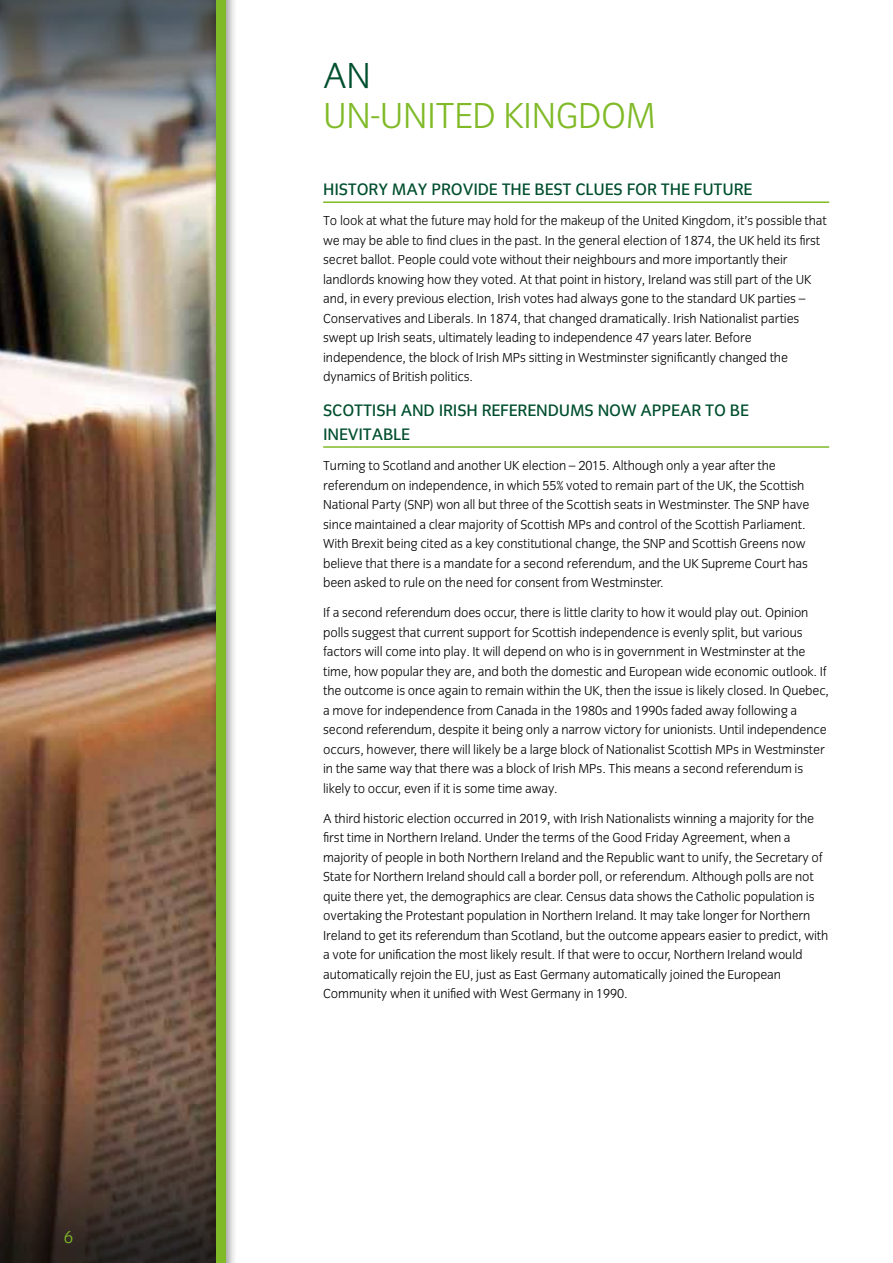
<style>
.page{position:relative;width:893px;height:1263px;background:#fff}
.page>*{position:absolute;margin:0;border:0;box-sizing:border-box;transform-origin:0 0}
.t1{font:37.5px "Congress Sans Light Std";letter-spacing:-.01em;color:#80ba27}
.t2{font:37.5px "Congress Sans Light Std";color:#004f2e}
.t3{font:18px "Congress Sans Light Std";color:#80ba27}
.t4{font:17.25px/24px "Congress Sans Std";letter-spacing:-.01em;color:#004f2e}
.t5{font:13.5px/19.5px "Congress Sans Light Std";letter-spacing:-.01em;color:#000}
</style>
<div class="page">
<img style="left:0;top:303px;width:210px;height:657px">
<svg style="left:0;top:960px;width:210px;height:303px;background:#564033"></svg>
<img style="left:0;top:0;width:210px;height:303px">
<div style="left:210px;top:0;width:28px;height:1263px;background:#000;opacity:.45"></div>
<div style="left:216px;top:0;width:9px;height:1263px;background:#80ba27"></div>
<hr style="left:323px;top:201px;width:506px;height:2px;background:#80ba27">
<hr style="left:323px;top:446px;width:506px;height:2px;background:#80ba27">
<h2 class="t3" style="left:64px;top:1227px;width:11px">6</h2>
<h1 class="t2" style="left:323px;top:55px;width:49px">AN</h1>
<h1 class="t1" style="left:323px;top:96px;width:334px">UN-UNITED KINGDOM</h1>
<p class="t4" style="left:323px;top:178px;width:431px">HISTORY MAY PROVIDE THE BEST CLUES FOR THE FUTURE</p>
<p class="t5" style="left:323px;top:211px;width:505px">To look at what the future may hold for the makeup of the United Kingdom, it’s possible that we may be able to find clues in the past. In the general election of 1874, the UK held its first secret ballot. People could vote without their neighbours and more importantly their landlords knowing how they voted. At that point in history, Ireland was still part of the UK and, in every previous election, Irish votes had always gone to the standard UK parties – Conservatives and Liberals. In 1874, that changed dramatically. Irish Nationalist parties swept up Irish seats, ultimately leading to independence 47 years later. Before independence, the block of Irish MPs sitting in Westminster significantly changed the dynamics of British politics.</p>
<p class="t4" style="left:323px;top:398px;width:427px">SCOTTISH AND IRISH REFERENDUMS NOW APPEAR TO BE<br>INEVITABLE</p>
<p class="t5" style="left:323px;top:456px;width:488px">Turning to Scotland and another UK election – 2015. Although only a year after the referendum on independence, in which 55% voted to remain part of the UK, the Scottish National Party (SNP) won all but three of the Scottish seats in Westminster. The SNP have since maintained a clear majority of Scottish MPs and control of the Scottish Parliament.<br>With Brexit being cited as a key constitutional change, the SNP and Scottish Greens now believe that there is a mandate for a second referendum, and the UK Supreme Court has been asked to rule on the need for consent from Westminster.</p>
<p class="t5" style="left:323px;top:603px;width:507px">If a second referendum does occur, there is little clarity to how it would play out. Opinion polls suggest that current support for Scottish independence is evenly split, but various factors will come into play. It will depend on who is in government in Westminster at the time, how popular they are, and both the domestic and European wide economic outlook. If the outcome is once again to remain within the UK, then the issue is likely closed. In Quebec, a move for independence from Canada in the 1980s and 1990s faded away following a second referendum, despite it being only a narrow victory for unionists. Until independence occurs, however, there will likely be a large block of Nationalist Scottish MPs in Westminster in the same way that there was a block of Irish MPs. This means a second referendum is likely to occur, even if it is some time away.</p>
<p class="t5" style="left:323px;top:809px;width:507px">A third historic election occurred in 2019, with Irish Nationalists winning a majority for the first time in Northern Ireland. Under the terms of the Good Friday Agreement, when a majority of people in both Northern Ireland and the Republic want to unify, the Secretary of State for Northern Ireland should call a border poll, or referendum. Although polls are not quite there yet, the demographics are clear. Census data shows the Catholic population is overtaking the Protestant population in Northern Ireland. It may take longer for Northern Ireland to get its referendum than Scotland, but the outcome appears easier to predict, with a vote for unification the most likely result. If that were to occur, Northern Ireland would automatically rejoin the EU, just as East Germany automatically joined the European Community when it unified with West Germany in 1990.</p>
</div>
